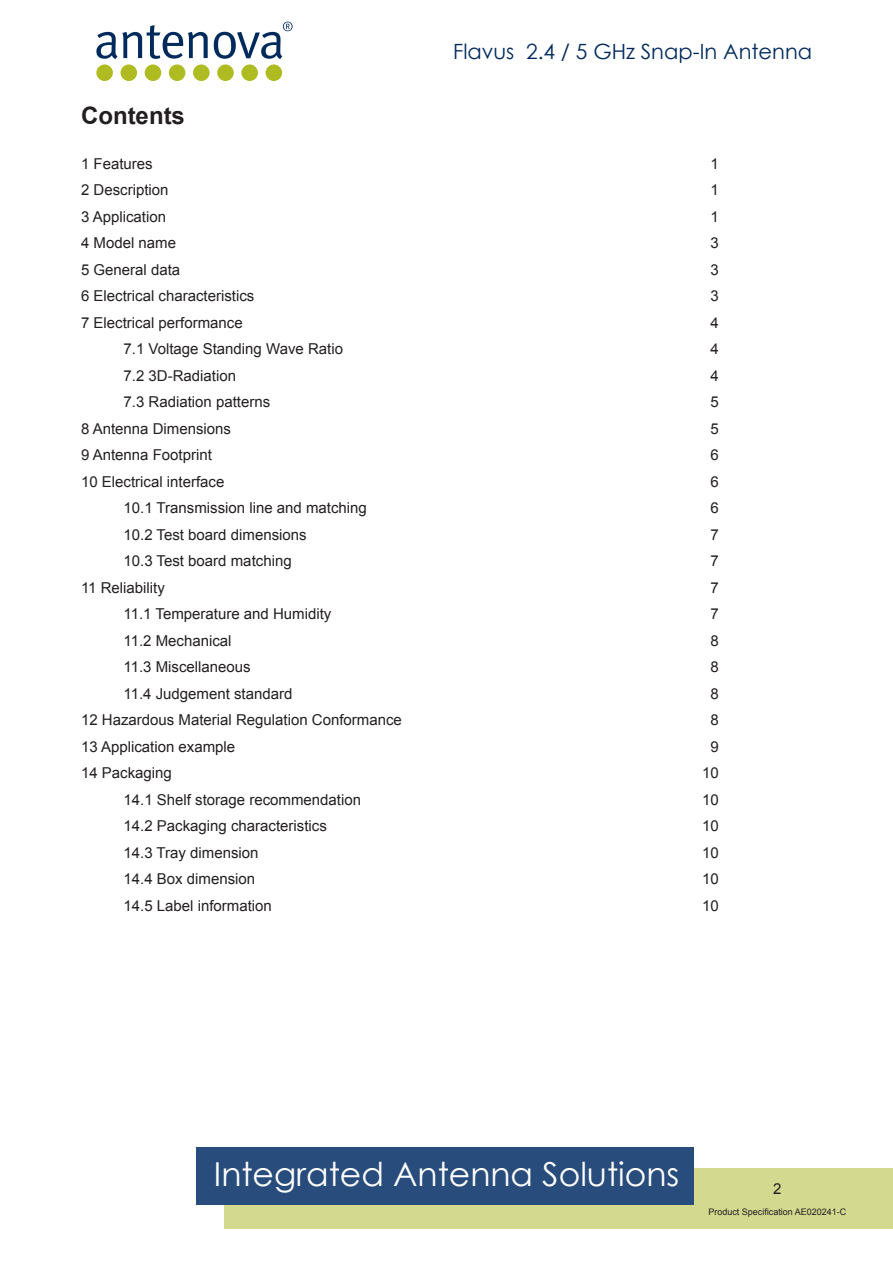
<style>
.page{position:relative;width:893px;height:1263px;background:#fff}
.page>*{position:absolute;margin:0;border:0;box-sizing:border-box;transform-origin:0 0}
.t1{font:33px "Century Gothic";color:#fff}
.t2{font:700 24px "Arial";color:#231f20}
.t3{font:21px "Century Gothic";color:#00295c}
.t4{font:15px "Arial";color:#231f20}
.t5{font:9px "Arial";color:#231f20}
</style>
<div class="page">
<svg style="left:96px;top:25px;width:112px;height:34px"></svg>
<svg style="left:214px;top:22px;width:79px;height:37px"></svg>
<div style="left:96px;top:64px;width:17px;height:17px;background:#aebc21;border-radius:50%"></div>
<div style="left:266px;top:64px;width:16px;height:17px;background:#aebc21;border-radius:50%"></div>
<div style="left:241px;top:64px;width:17px;height:17px;background:#aebc21;border-radius:50%"></div>
<div style="left:217px;top:64px;width:17px;height:17px;background:#aebc21;border-radius:50%"></div>
<div style="left:193px;top:64px;width:17px;height:17px;background:#aebc21;border-radius:50%"></div>
<div style="left:169px;top:64px;width:16px;height:17px;background:#aebc21;border-radius:50%"></div>
<div style="left:145px;top:64px;width:16px;height:17px;background:#aebc21;border-radius:50%"></div>
<div style="left:121px;top:64px;width:16px;height:17px;background:#aebc21;border-radius:50%"></div>
<div style="left:224px;top:1168px;width:669px;height:60px;background:#d3d98f"></div>
<div style="left:197px;top:1148px;width:497px;height:57px;background:#284c7b"></div>
<h3 class="t3" style="left:453px;top:37px;width:361px">Flavus 2.4 / 5 GHz Snap-In Antenna</h3>
<h2 class="t2" style="left:81px;top:100px;width:105px">Contents</h2>
<p class="t4" style="left:81px;top:154px;width:73px">1 Features</p>
<p class="t4" style="left:710px;top:154px;width:5px">1</p>
<p class="t4" style="left:81px;top:180px;width:89px">2 Description</p>
<p class="t4" style="left:710px;top:180px;width:5px">1</p>
<p class="t4" style="left:81px;top:207px;width:87px">3 Application</p>
<p class="t4" style="left:710px;top:207px;width:5px">1</p>
<p class="t4" style="left:81px;top:233px;width:97px">4 Model name</p>
<p class="t4" style="left:710px;top:233px;width:10px">3</p>
<p class="t4" style="left:81px;top:260px;width:101px">5 General data</p>
<p class="t4" style="left:710px;top:260px;width:10px">3</p>
<p class="t4" style="left:81px;top:286px;width:175px">6 Electrical characteristics</p>
<p class="t4" style="left:710px;top:286px;width:10px">3</p>
<p class="t4" style="left:81px;top:313px;width:163px">7 Electrical performance</p>
<p class="t4" style="left:710px;top:313px;width:10px">4</p>
<p class="t4" style="left:124px;top:339px;width:221px">7.1 Voltage Standing Wave Ratio</p>
<p class="t4" style="left:710px;top:339px;width:10px">4</p>
<p class="t4" style="left:124px;top:366px;width:114px">7.2 3D-Radiation</p>
<p class="t4" style="left:710px;top:366px;width:10px">4</p>
<p class="t4" style="left:124px;top:392px;width:148px">7.3 Radiation patterns</p>
<p class="t4" style="left:710px;top:392px;width:10px">5</p>
<p class="t4" style="left:81px;top:419px;width:152px">8 Antenna Dimensions</p>
<p class="t4" style="left:710px;top:419px;width:10px">5</p>
<p class="t4" style="left:81px;top:445px;width:132px">9 Antenna Footprint</p>
<p class="t4" style="left:710px;top:445px;width:10px">6</p>
<p class="t4" style="left:81px;top:472px;width:145px">10 Electrical interface</p>
<p class="t4" style="left:710px;top:472px;width:10px">6</p>
<p class="t4" style="left:124px;top:498px;width:245px">10.1 Transmission line and matching</p>
<p class="t4" style="left:710px;top:498px;width:10px">6</p>
<p class="t4" style="left:124px;top:525px;width:185px">10.2 Test board dimensions</p>
<p class="t4" style="left:710px;top:525px;width:10px">7</p>
<p class="t4" style="left:124px;top:551px;width:170px">10.3 Test board matching</p>
<p class="t4" style="left:710px;top:551px;width:10px">7</p>
<p class="t4" style="left:81px;top:578px;width:85px">11 Reliability</p>
<p class="t4" style="left:710px;top:578px;width:10px">7</p>
<p class="t4" style="left:124px;top:604px;width:209px">11.1 Temperature and Humidity</p>
<p class="t4" style="left:710px;top:604px;width:10px">7</p>
<p class="t4" style="left:124px;top:631px;width:110px">11.2 Mechanical</p>
<p class="t4" style="left:710px;top:631px;width:10px">8</p>
<p class="t4" style="left:124px;top:657px;width:129px">11.3 Miscellaneous</p>
<p class="t4" style="left:710px;top:657px;width:10px">8</p>
<p class="t4" style="left:124px;top:684px;width:170px">11.4 Judgement standard</p>
<p class="t4" style="left:710px;top:684px;width:10px">8</p>
<p class="t4" style="left:81px;top:710px;width:322px">12 Hazardous Material Regulation Conformance</p>
<p class="t4" style="left:710px;top:710px;width:10px">8</p>
<p class="t4" style="left:81px;top:737px;width:156px">13 Application example</p>
<p class="t4" style="left:710px;top:737px;width:10px">9</p>
<p class="t4" style="left:81px;top:763px;width:92px">14 Packaging</p>
<p class="t4" style="left:702px;top:763px;width:18px">10</p>
<p class="t4" style="left:124px;top:790px;width:239px">14.1 Shelf storage recommendation</p>
<p class="t4" style="left:702px;top:790px;width:18px">10</p>
<p class="t4" style="left:124px;top:816px;width:205px">14.2 Packaging characteristics</p>
<p class="t4" style="left:702px;top:816px;width:18px">10</p>
<p class="t4" style="left:124px;top:843px;width:137px">14.3 Tray dimension</p>
<p class="t4" style="left:702px;top:843px;width:18px">10</p>
<p class="t4" style="left:124px;top:869px;width:133px">14.4 Box dimension</p>
<p class="t4" style="left:702px;top:869px;width:18px">10</p>
<p class="t4" style="left:124px;top:896px;width:150px">14.5 Label information</p>
<p class="t4" style="left:702px;top:896px;width:18px">10</p>
<h1 class="t1" style="left:214px;top:1150px;width:467px">Integrated Antenna Solutions</h1>
<p class="t5" style="left:708px;top:1206px;width:140px">Product Specification AE020241-C</p>
</div>
